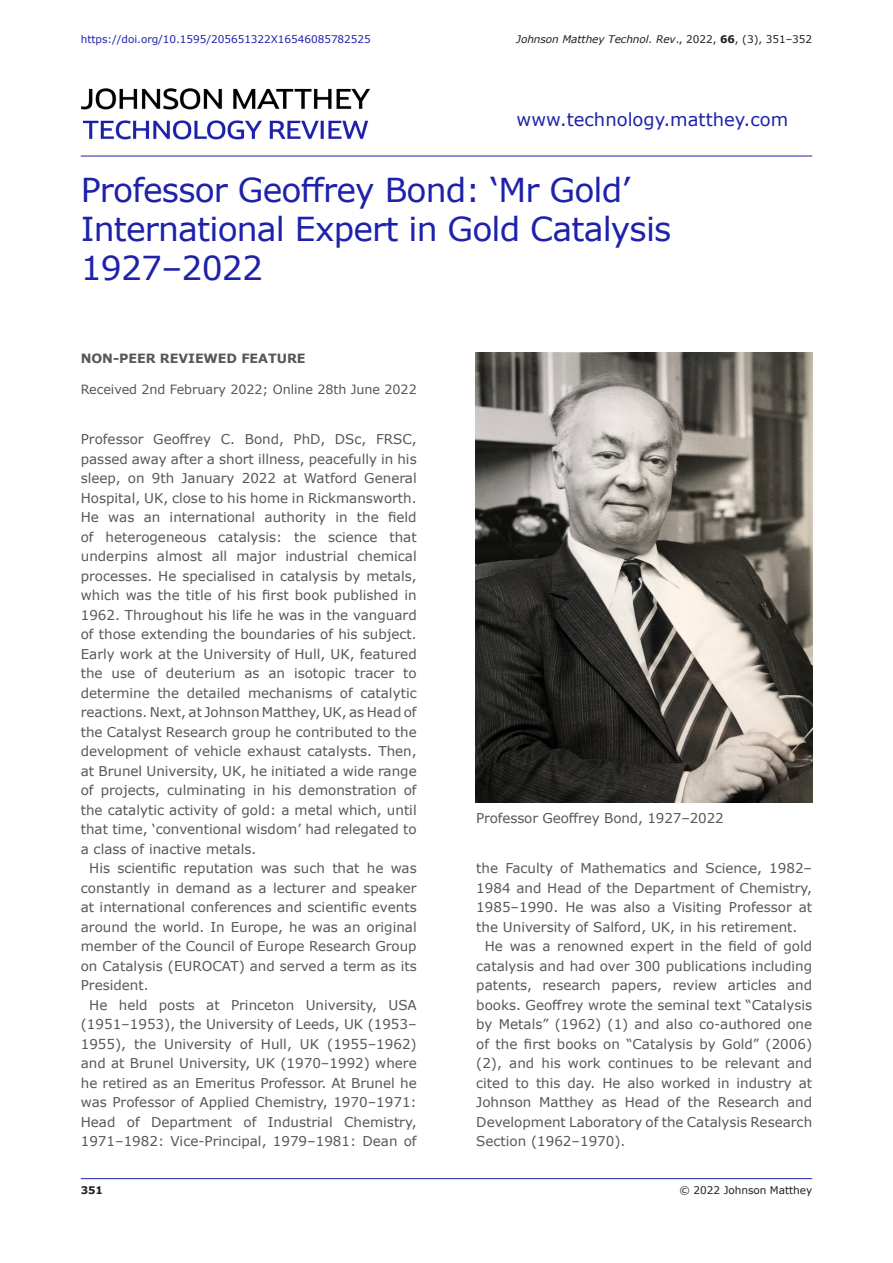
<style>
.page{position:relative;width:893px;height:1263px;background:#fff}
.page>*{position:absolute;margin:0;border:0;box-sizing:border-box;transform-origin:0 0}
._02_Main_heading{font:33px/39px "Verdana";letter-spacing:-.025em;color:#1e22aa}
.t1{font:18px "Verdana";color:#1e22aa}
.Bodytext_indent{font:13.5px/19.5px "Verdana";color:#575756;text-align:justify}
.Bodytext_fullout{font:13.5px/19.5px "Verdana";color:#575756;text-align:justify}
.Captions_for_pic_drg{font:13.5px "Verdana";letter-spacing:-.01em;color:#575756}
.Art_history{font:12.75px "Verdana";letter-spacing:-.005em;color:#575756}
.Art_history_head{font:700 12.75px "Verdana";letter-spacing:-.005em;color:#575756}
.t2{font:10.5px "Verdana";letter-spacing:-.005em;color:#1e22aa}
.t3{font:italic 10.5px "Verdana";letter-spacing:-.005em;color:#231f20}
.t4{font:10.5px "Verdana";letter-spacing:-.005em;color:#231f20}
.t5{font:700 10.5px "Verdana";color:#231f20}
.s1{font-style:normal}
.s2{font-weight:700;font-style:normal}
</style>
<div class="page">
<img style="left:81px;top:88px;width:289px;height:52px">
<hr style="left:81px;top:156px;width:731px;height:1px;background:#1e22aa">
<hr style="left:81px;top:1178px;width:731px;height:1px;background:#1e22aa">
<img style="left:476px;top:353px;width:336px;height:449px">
<p class="t2" style="left:81px;top:32px;width:291px">https://doi.org/10.1595/205651322X16546085782525</p>
<p class="t3" style="left:516px;top:32px;width:297px">Johnson Matthey Technol. Rev<span class="s1">., 2022,</span> <span class="s2">66</span><span class="s1">, (3), 351–352</span></p>
<h2 class="t1" style="left:517px;top:107px;width:273px">www.technology.matthey.com</h2>
<p class="_02_Main_heading" style="left:81px;top:170px;width:592px">Professor Geoffrey Bond: ‘Mr Gold’<br>International Expert in Gold Catalysis<br>1927–2022</p>
<p class="Art_history_head" style="left:81px;top:350px;width:226px">NON-PEER REVIEWED FEATURE</p>
<p class="Art_history" style="left:81px;top:380px;width:337px">Received 2nd February 2022; Online 28th June 2022</p>
<p class="Bodytext_fullout" style="left:81px;top:429px;width:337px">Professor Geoffrey C. Bond, PhD, DSc, FRSC, passed away after a short illness, peacefully in his sleep, on 9th January 2022 at Watford General Hospital, UK, close to his home in Rickmansworth.<br>He was an international authority in the field of heterogeneous catalysis: the science that underpins almost all major industrial chemical processes. He specialised in catalysis by metals, which was the title of his first book published in 1962. Throughout his life he was in the vanguard of those extending the boundaries of his subject.<br>Early work at the University of Hull, UK, featured the use of deuterium as an isotopic tracer to determine the detailed mechanisms of catalytic reactions. Next, at Johnson Matthey, UK, as Head of the Catalyst Research group he contributed to the development of vehicle exhaust catalysts. Then, at Brunel University, UK, he initiated a wide range of projects, culminating in his demonstration of the catalytic activity of gold: a metal which, until that time, ‘conventional wisdom’ had relegated to a class of inactive metals.</p>
<p class="Bodytext_indent" style="left:81px;top:858px;width:337px;text-indent:9px">His scientific reputation was such that he was constantly in demand as a lecturer and speaker at international conferences and scientific events around the world. In Europe, he was an original member of the Council of Europe Research Group on Catalysis (EUROCAT) and served a term as its President.</p>
<p class="Bodytext_indent" style="left:81px;top:995px;width:337px;text-indent:9px">He held posts at Princeton University, USA (1951–1953), the University of Leeds, UK (1953– 1955), the University of Hull, UK (1955–1962) and at Brunel University, UK (1970–1992) where he retired as an Emeritus Professor. At Brunel he was Professor of Applied Chemistry, 1970–1971:<br>Head of Department of Industrial Chemistry, 1971–1982: Vice-Principal, 1979–1981: Dean of</p>
<p class="Captions_for_pic_drg" style="left:476px;top:808px;width:249px">Professor Geoffrey Bond, 1927–2022</p>
<p class="Bodytext_indent" style="left:476px;top:858px;width:337px">the Faculty of Mathematics and Science, 1982– 1984 and Head of the Department of Chemistry, 1985–1990. He was also a Visiting Professor at the University of Salford, UK, in his retirement.</p>
<p class="Bodytext_indent" style="left:476px;top:936px;width:337px;text-indent:9px">He was a renowned expert in the field of gold catalysis and had over 300 publications including patents, research papers, review articles and books. Geoffrey wrote the seminal text “Catalysis by Metals” (1962) (1) and also co-authored one of the first books on “Catalysis by Gold” (2006) (2), and his work continues to be relevant and cited to this day. He also worked in industry at Johnson Matthey as Head of the Research and Development Laboratory of the Catalysis Research Section (1962–1970).</p>
<p class="t5" style="left:81px;top:1183px;width:24px">351</p>
<p class="t4" style="left:679px;top:1183px;width:134px">© 2022 Johnson Matthey</p>
</div>
